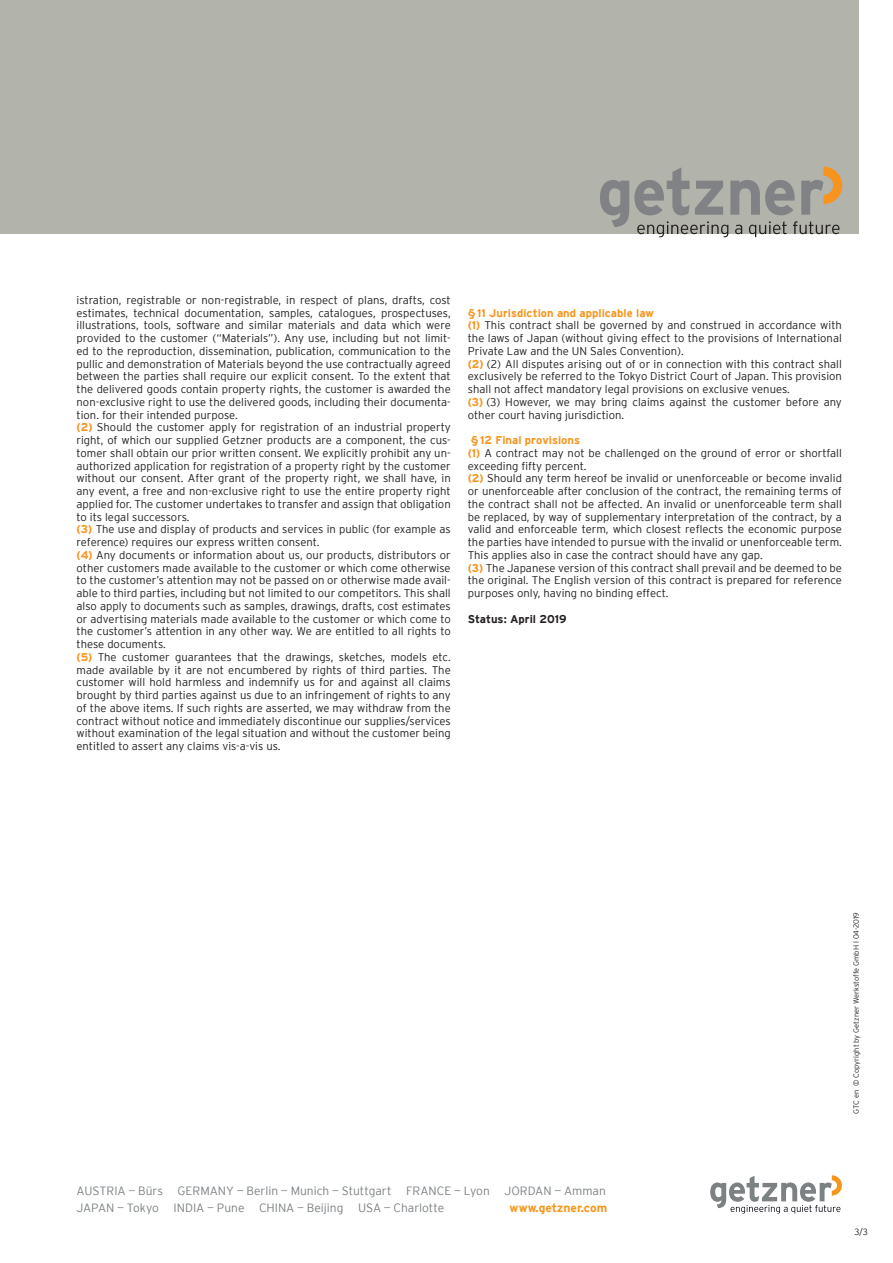
<style>
.page{position:relative;width:893px;height:1263px;background:#fff}
.page>*{position:absolute;margin:0;border:0;box-sizing:border-box;transform-origin:0 0}
.t1{font:300 12px/17.4px "Interstate";color:#7c8184}
.t2{font:700 12px "Interstate";color:#f7961d}
.t3{font:300 11.25px/12.8px "Interstate";color:#231f20}
.t4{font:700 11.25px "Interstate";color:#231f20}
.t5{font:300 9px "Interstate";color:#231f20}
.t6{font:300 7.5px "Interstate";color:#231f20}
.s1{font-weight:700;color:#f7941d}
</style>
<div class="page">
<svg style="left:710px;top:1175px;width:132px;height:39px"></svg>
<div style="left:0;top:0;width:859px;height:234px;background:#b2b3ab"></div>
<svg style="left:600px;top:167px;width:242px;height:70px"></svg>
<p class="t3" style="left:77px;top:294px;width:376px">istration, registrable or non-registrable, in respect of plans, drafts, cost estimates, technical documentation, samples, catalogues, prospectuses, illustrations, tools, software and similar materials and data which were provided to the customer (“Materials”). Any use, including but not limit&shy;ed to the reproduction, dissemination, publication, communication to the pullic and demonstration of Materials beyond the use contractually agreed between the parties shall require our explicit consent. To the extent that the delivered goods contain property rights, the customer is awarded the non-exclusive right to use the delivered goods, including their documenta&shy;tion. for their intended purpose.<br><span class="s1">(2)</span> Should the customer apply for registration of an industrial property right, of which our supplied Getzner products are a component, the cus&shy;tomer shall obtain our prior written consent. We explicitly prohibit any un&shy;authorized application for registration of a property right by the customer without our consent. After grant of the property right, we shall have, in any event, a free and non-exclusive right to use the entire property right applied for. The customer undertakes to transfer and assign that obligation to its legal successors.<br><span class="s1">(3)</span> The use and display of products and services in public (for example as reference) requires our express written consent.<br><span class="s1">(4)</span> Any documents or information about us, our products, distributors or other customers made available to the customer or which come otherwise to the customer’s attention may not be passed on or otherwise made avail&shy;able to third parties, including but not limited to our competitors. This shall also apply to documents such as samples, drawings, drafts, cost estimates or advertising materials made available to the customer or which come to the customer’s attention in any other way. We are entitled to all rights to these documents.<br><span class="s1">(5)</span> The customer guarantees that the drawings, sketches, models etc. made available by it are not encumbered by rights of third parties. The customer will hold harmless and indemnify us for and against all claims brought by third parties against us due to an infringement of rights to any of the above items. If such rights are asserted, we may withdraw from the contract without notice and immediately discontinue our supplies/services without examination of the legal situation and without the customer being entitled to assert any claims vis-a-vis us.</p>
<p class="t3" style="left:468px;top:306px;width:376px"><span class="s1">§ 11 Jurisdiction and applicable law<br>(1)</span> This contract shall be governed by and construed in accordance with the laws of Japan (without giving effect to the provisions of International Private Law and the UN Sales Convention).<br><span class="s1">(2)</span> (2) All disputes arising out of or in connection with this contract shall exclusively be referred to the Tokyo District Court of Japan. This provision shall not affect mandatory legal provisions on exclusive venues.<br><span class="s1">(3)</span> (3) However, we may bring claims against the customer before any other court having jurisdiction.</p>
<p class="t3" style="left:468px;top:434px;width:376px"><span class="s1">§ 12 Final provisions<br>(1)</span> A contract may not be challenged on the ground of error or shortfall exceeding fifty percent.<br><span class="s1">(2)</span> Should any term hereof be invalid or unenforceable or become invalid or unenforceable after conclusion of the contract, the remaining terms of the contract shall not be affected. An invalid or unenforceable term shall be replaced, by way of supplementary interpretation of the contract, by a valid and enforceable term, which closest reflects the economic purpose the parties have intended to pursue with the invalid or unenforceable term.<br>This applies also in case the contract should have any gap.<br><span class="s1">(3)</span> The Japanese version of this contract shall prevail and be deemed to be the original. The English version of this contract is prepared for reference purposes only, having no binding effect.</p>
<p class="t4" style="left:468px;top:614px;width:100px">Status: April 2019</p>
<p class="t1" style="left:77px;top:1182px;width:531px">AUSTRIA — Bürs GERMANY — Berlin — Munich — Stuttgart FRANCE — Lyon JORDAN — Amman<br>JAPAN — Tokyo INDIA — Pune CHINA — Beijing USA — Charlotte</p>
<p class="t2" style="left:510px;top:1204px;width:99px">www.getzner.com</p>
<p class="t6" style="left:852px;top:1114px;width:203px;rotate:-90deg">GTC en © Copyright by Getzner Werkstoffe GmbH l 04-2019</p>
<p class="t5" style="left:854px;top:1226px;width:15px">3/3</p>
</div>
